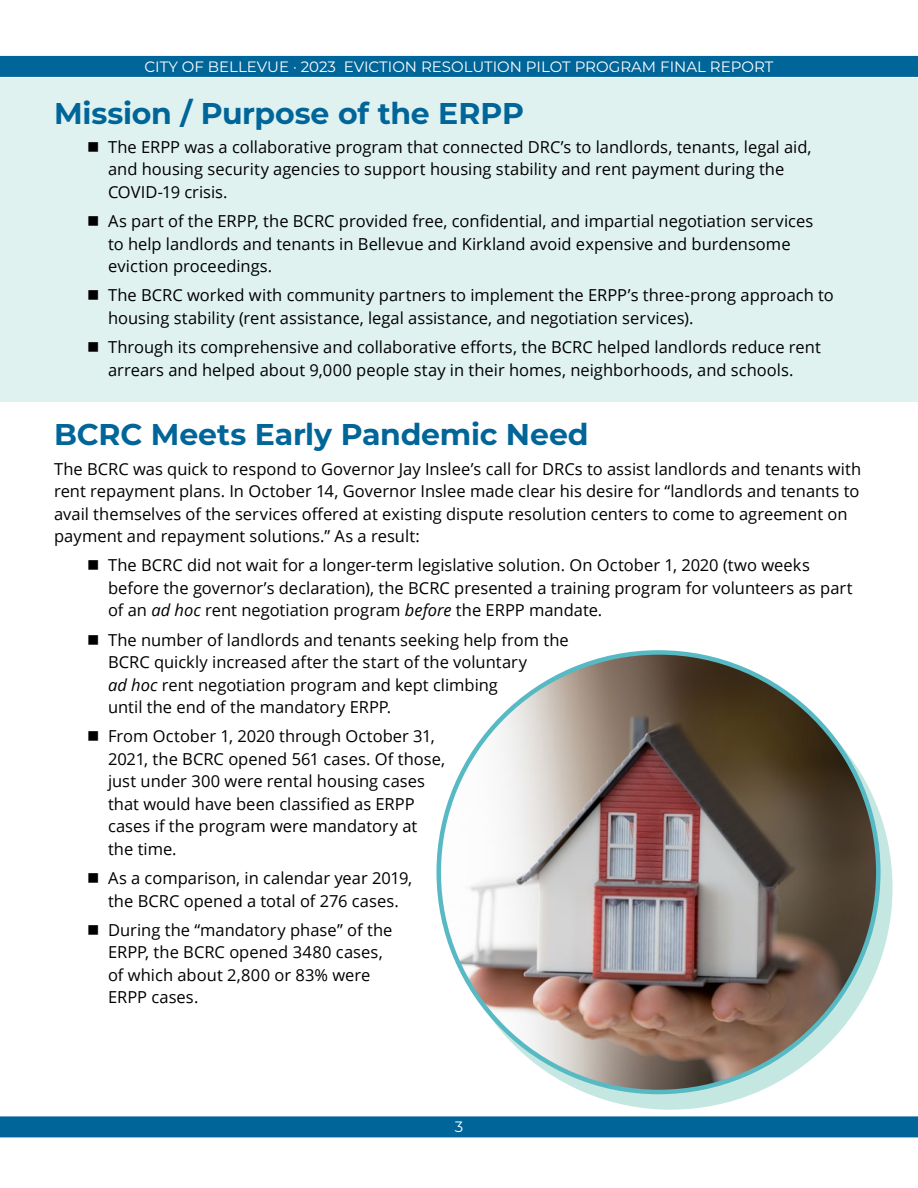
<style>
.page{position:relative;width:918px;height:1188px;background:#fff}
.page>*{position:absolute;margin:0;border:0;box-sizing:border-box;transform-origin:0 0}
.headers{font:700 30px "Montserrat";letter-spacing:-.005em;color:#006598}
.text_before_bullets{font:16.5px/22.5px "Open Sans";color:#000}
.t1{font:15px "Montserrat";color:#fff}
.s1{font-style:italic}
</style>
<div class="page">
<div style="left:0;top:56px;width:918px;height:21px;background:#006598"></div>
<div style="left:0;top:1116px;width:918px;height:21px;background:#006598"></div>
<svg style="left:451px;top:668px;width:439px;height:439px;background:#b1dedc"></svg>
<div style="left:0;top:78px;width:918px;height:324px;background:#e0f2ef"></div>
<img style="left:439px;top:652px;width:439px;height:440px;border-radius:220px">
<p class="t1" style="left:145px;top:56px;width:630px">CITY OF BELLEVUE · 2023 EVICTION RESOLUTION PILOT PROGRAM FINAL REPORT</p>
<h1 class="headers" style="left:54px;top:91px;width:472px">Mission / Purpose of the ERPP</h1>
<p class="text_before_bullets" style="left:108px;top:135px;width:705px;text-indent:-21px">■ The ERPP was a collaborative program that connected DRC’s to landlords, tenants, legal aid, and housing security agencies to support housing stability and rent payment during the<br>COVID-19 crisis.</p>
<p class="text_before_bullets" style="left:108px;top:209px;width:707px;text-indent:-21px">■ As part of the ERPP, the BCRC provided free, confidential, and impartial negotiation services to help landlords and tenants in Bellevue and Kirkland avoid expensive and burdensome eviction proceedings.</p>
<p class="text_before_bullets" style="left:108px;top:284px;width:727px;text-indent:-21px">■ The BCRC worked with community partners to implement the ERPP’s three-prong approach to housing stability (rent assistance, legal assistance, and negotiation services).</p>
<p class="text_before_bullets" style="left:87px;top:335px;width:735px;text-align:center">■ Through its comprehensive and collaborative efforts, the BCRC helped landlords reduce rent arrears and helped about 9,000 people stay in their homes, neighborhoods, and schools.</p>
<h1 class="headers" style="left:54px;top:413px;width:536px">BCRC Meets Early Pandemic Need</h1>
<p class="text_before_bullets" style="left:54px;top:457px;width:809px">The BCRC was quick to respond to Governor Jay Inslee’s call for DRCs to assist landlords and tenants with rent repayment plans. In October 14, Governor Inslee made clear his desire for “landlords and tenants to avail themselves of the services offered at existing dispute resolution centers to come to agreement on payment and repayment solutions.” As a result:</p>
<p class="text_before_bullets" style="left:108px;top:554px;width:746px;text-indent:-21px">■ The BCRC did not wait for a longer-term legislative solution. On October 1, 2020 (two weeks before the governor’s declaration), the BCRC presented a training program for volunteers as part of an <span class="s1">ad hoc</span> rent negotiation program <span class="s1">before</span> the ERPP mandate.</p>
<p class="text_before_bullets" style="left:108px;top:628px;width:462px;text-indent:-21px">■ The number of landlords and tenants seeking help from the BCRC quickly increased after the start of the voluntary<br><span class="s1">ad hoc</span> rent negotiation program and kept climbing<br>until the end of the mandatory ERPP.</p>
<p class="text_before_bullets" style="left:108px;top:725px;width:339px;text-indent:-21px">■ From October 1, 2020 through October 31, 2021, the BCRC opened 561 cases. Of those, just under 300 were rental housing cases that would have been classified as ERPP cases if the program were mandatory at the time.</p>
<p class="text_before_bullets" style="left:87px;top:866px;width:327px;text-align:center">■ As a comparison, in calendar year 2019, the BCRC opened a total of 276 cases.</p>
<p class="text_before_bullets" style="left:108px;top:918px;width:286px;text-indent:-21px">■ During the “mandatory phase” of the<br>ERPP, the BCRC opened 3480 cases, of which about 2,800 or 83% were<br>ERPP cases.</p>
<p class="t1" style="left:455px;top:1116px;width:10px">3</p>
</div>
